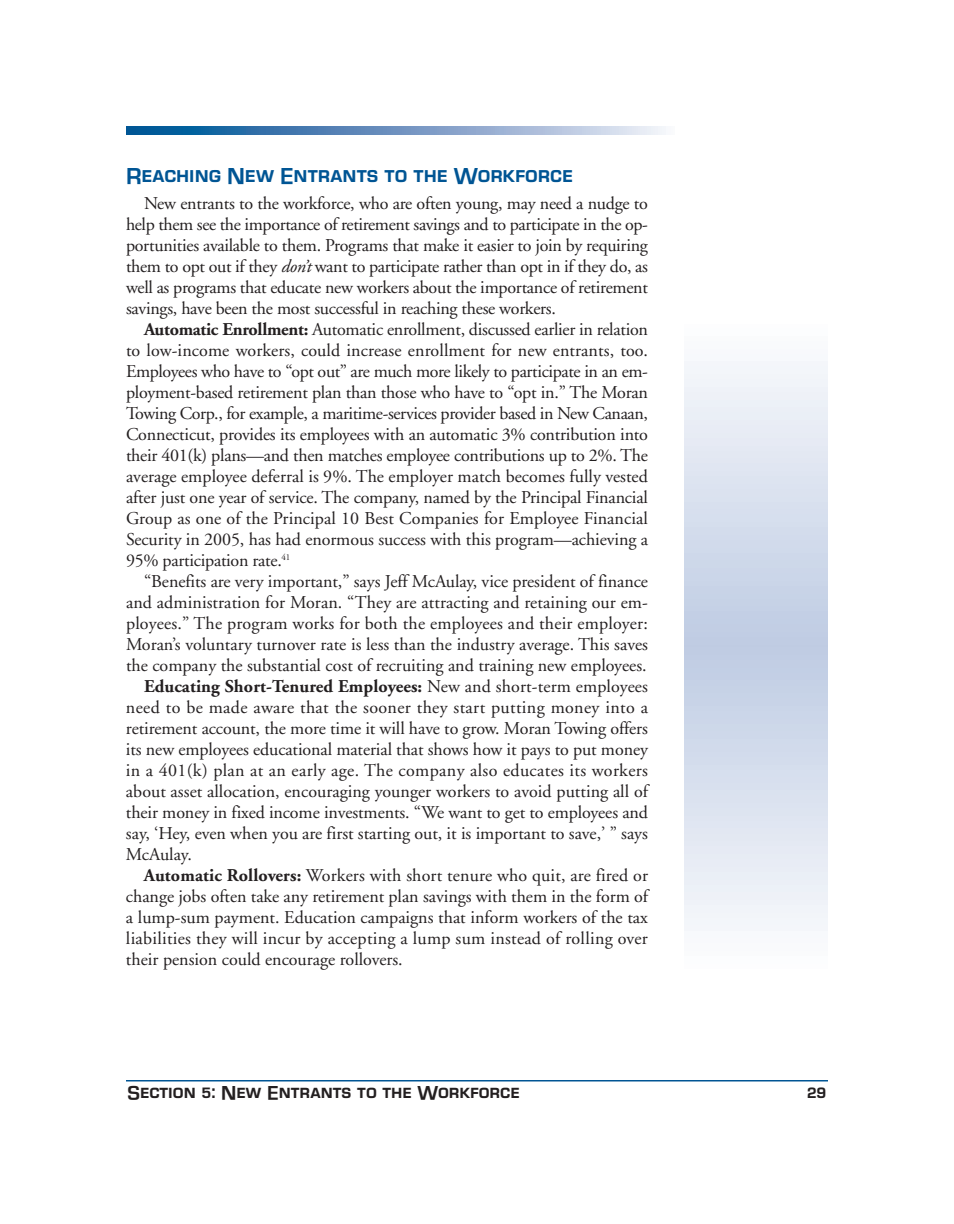
<style>
.page{position:relative;width:954px;height:1224px;background:#fff}
.page>*{position:absolute;margin:0;border:0;box-sizing:border-box;transform-origin:0 0}
.t1{font:700 21px "Eurostile DCD";color:#005594}
.t2{font:18px/21px "Adobe Garamond";color:#231f20;text-align:justify}
.t3{font:18px "Adobe Garamond";letter-spacing:.02em;color:#231f20}
.t4{font:700 18px "Adobe Garamond";letter-spacing:.005em;color:#231f20}
.t5{font:700 18px "Eurostile DCD";color:#231f20}
.s1{font-style:italic}
.s2{font-weight:700}
.s3{font-weight:400}
</style>
<div class="page">
<svg style="left:126px;top:126px;width:540px;height:9px;background:#6e97c1"></svg>
<svg style="left:684px;top:361px;width:144px;height:570px;background:#d9e0ee"></svg>
<hr style="left:126px;top:1080px;width:702px;height:2px;background:#005594">
<p class="t1" style="left:126px;top:162px;width:449px">Reaching New Entrants to the Workforce</p>
<p class="t2" style="left:126px;top:194px;width:524px;text-indent:18px">New entrants to the workforce, who are often young, may need a nudge to help them see the importance of retirement savings and to participate in the op&shy;portunities available to them. Programs that make it easier to join by requiring them to opt out if they <span class="s1">don’t</span> want to participate rather than opt in if they do, as well as programs that educate new workers about the importance of retirement savings, have been the most successful in reaching these workers.</p>
<p class="t2" style="left:126px;top:320px;width:524px;text-indent:18px"><span class="s2">Automatic Enrollment:</span> Automatic enrollment, discussed earlier in relation to low-income workers, could increase enrollment for new entrants, too.<br>Employees who have to “opt out” are much more likely to participate in an em&shy;ployment-based retirement plan than those who have to “opt in.” The Moran Towing Corp., for example, a maritime-services provider based in New Canaan, Connecticut, provides its employees with an automatic 3% contribution into their 401(k) plans—and then matches employee contributions up to 2%. The average employee deferral is 9%. The employer match becomes fully vested after just one year of service. The company, named by the Principal Financial Group as one of the Principal 10 Best Companies for Employee Financial Security in 2005, has had enormous success with this program—achieving a 95% participation rate.<sup>41</sup></p>
<p class="t2" style="left:144px;top:572px;width:505px">“Benefits are very important,” says Jeff McAulay, vice president of finance</p>
<p class="t2" style="left:126px;top:593px;width:523px">and administration for Moran. “They are attracting and retaining our em-</p>
<p class="t2" style="left:126px;top:614px;width:523px">ployees.” The program works for both the employees and their employer:</p>
<p class="t2" style="left:126px;top:635px;width:523px">Moran’s voluntary turnover rate is less than the industry average. This saves</p>
<p class="t2" style="left:126px;top:656px;width:522px">the company the substantial cost of recruiting and training new employees.</p>
<p class="t4" style="left:144px;top:679px;width:506px">Educating Short-Tenured Employees: <span class="s3">New and short-term employees</span></p>
<p class="t3" style="left:126px;top:700px;width:523px">need to be made aware that the sooner they start putting money into a</p>
<p class="t2" style="left:126px;top:719px;width:524px">retirement account, the more time it will have to grow. Moran Towing offers</p>
<p class="t2" style="left:126px;top:740px;width:523px">its new employees educational material that shows how it pays to put money</p>
<p class="t3" style="left:126px;top:763px;width:523px">in a 401(k) plan at an early age. The company also educates its workers</p>
<p class="t2" style="left:126px;top:782px;width:524px">about asset allocation, encouraging younger workers to avoid putting all of</p>
<p class="t2" style="left:126px;top:803px;width:524px">their money in fixed income investments. “We want to get to employees and</p>
<p class="t2" style="left:126px;top:824px;width:523px">say, ‘Hey, even when you are first starting out, it is important to save,’ ” says</p>
<p class="t2" style="left:126px;top:845px;width:67px">McAulay.</p>
<p class="t2" style="left:144px;top:866px;width:505px"><span class="s2">Automatic Rollovers:</span> Workers with short tenure who quit, are fired or</p>
<p class="t2" style="left:126px;top:887px;width:524px">change jobs often take any retirement plan savings with them in the form of</p>
<p class="t2" style="left:126px;top:908px;width:524px">a lump-sum payment. Education campaigns that inform workers of the tax</p>
<p class="t2" style="left:126px;top:929px;width:523px">liabilities they will incur by accepting a lump sum instead of rolling over</p>
<p class="t2" style="left:126px;top:950px;width:278px">their pension could encourage rollovers.</p>
<p class="t5" style="left:128px;top:1081px;width:394px">Section 5: New Entrants to the Workforce</p>
<p class="t5" style="left:807px;top:1081px;width:21px">29</p>
</div>
